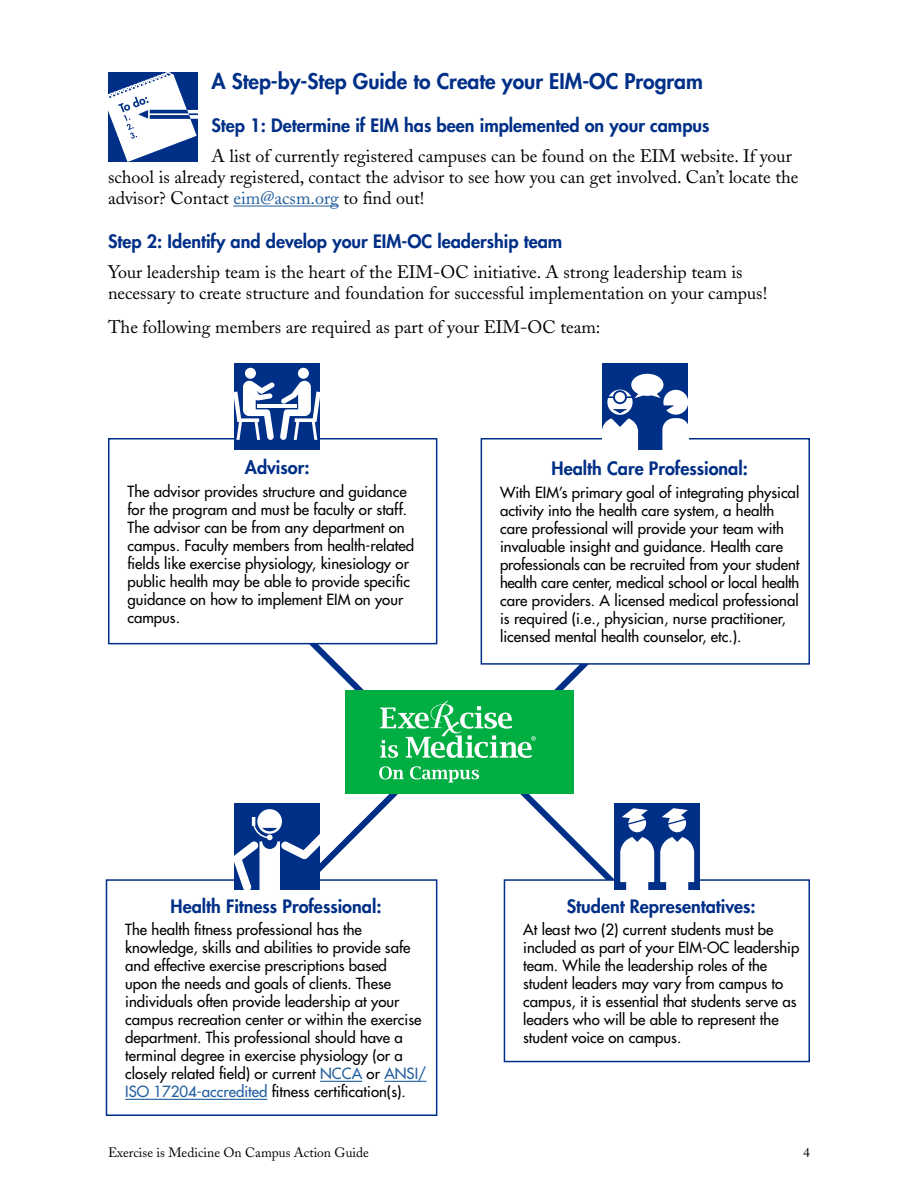
<style>
.page{position:relative;width:918px;height:1188px;background:#fff}
.page>*{position:absolute;margin:0;border:0;box-sizing:border-box;transform-origin:0 0}
.t1{font:800 21px "Futura";color:#002f87}
.t2{font:18px/21px "Adobe Caslon";color:#000}
.t3{font:800 18px "Futura";color:#002f87}
.t4{font:15px/18px "Futura";color:#000}
.t5{font:13.5px "Adobe Caslon";color:#000}
.s1{color:#215e9e}
</style>
<div class="page">
<svg style="left:480px;top:526px;width:108px;height:174px"></svg>
<svg style="left:196px;top:526px;width:242px;height:164px"></svg>
<svg style="left:320px;top:804px;width:118px;height:163px"></svg>
<hr style="left:233px;top:206px;width:106px;height:1px;background:#215e9e">
<svg style="left:108px;top:72px;width:90px;height:90px"></svg>
<div style="left:109px;top:439px;width:328px;height:205px;background:#fff"></div>
<div style="left:108px;top:438px;width:329px;height:206px;border:2px solid #002f87"></div>
<div style="left:481px;top:439px;width:328px;height:225px;background:#fff"></div>
<div style="left:481px;top:438px;width:329px;height:227px;border:2px solid #002f87"></div>
<div style="left:106px;top:880px;width:331px;height:235px;background:#fff"></div>
<hr style="left:320px;top:1081px;width:42px;height:1px;background:#215e9e">
<hr style="left:384px;top:1081px;width:42px;height:1px;background:#215e9e">
<hr style="left:125px;top:1099px;width:142px;height:1px;background:#215e9e">
<div style="left:106px;top:879px;width:331px;height:237px;border:2px solid #002f87"></div>
<div style="left:504px;top:879px;width:306px;height:183px;border:2px solid #002f87"></div>
<div style="left:345px;top:690px;width:228px;height:104px;background:#00ae42"></div>
<div style="left:234px;top:363px;width:86px;height:87px;background:#002f87"></div>
<div style="left:245px;top:368px;width:11px;height:11px;background:#fff;border-radius:50%"></div>
<div style="left:298px;top:368px;width:11px;height:11px;background:#fff;border-radius:50%"></div>
<svg style="left:234px;top:381px;width:86px;height:59px"></svg>
<hr style="left:257px;top:404px;width:40px;height:4px;background:#fff">
<div style="left:234px;top:803px;width:86px;height:87px;background:#002f87"></div>
<svg style="left:234px;top:809px;width:86px;height:81px"></svg>
<div style="left:614px;top:803px;width:86px;height:87px;background:#002f87"></div>
<svg style="left:379px;top:700px;width:315px;height:239px"></svg>
<div style="left:602px;top:363px;width:86px;height:87px;background:#002f87"></div>
<svg style="left:602px;top:374px;width:86px;height:76px"></svg>
<h1 class="t1" style="left:212px;top:67px;width:493px">A Step-by-Step Guide to Create your EIM-OC Program</h1>
<p class="t3" style="left:212px;top:114px;width:500px">Step 1: Determine if EIM has been implemented on your campus</p>
<p class="t2" style="left:108px;top:146px;width:692px;text-indent:104px">A list of currently registered campuses can be found on the EIM website. If your school is already registered, contact the advisor to see how you can get involved. Can’t locate the advisor? Contact <span class="s1">eim@acsm.org</span> to find out!</p>
<p class="t3" style="left:108px;top:229px;width:456px">Step 2: Identify and develop your EIM-OC leadership team</p>
<p class="t2" style="left:108px;top:261px;width:661px">Your leadership team is the heart of the EIM-OC initiative. A strong leadership team is necessary to create structure and foundation for successful implementation on your campus!</p>
<p class="t2" style="left:108px;top:317px;width:494px">The following members are required as part of your EIM-OC team:</p>
<p class="t3" style="left:245px;top:455px;width:66px">Advisor:</p>
<p class="t4" style="left:128px;top:482px;width:288px">The advisor provides structure and guidance for the program and must be faculty or staff.<br>The advisor can be from any department on campus. Faculty members from health-related fields like exercise physiology, kinesiology or public health may be able to provide specific guidance on how to implement EIM on your campus.</p>
<p class="t3" style="left:552px;top:457px;width:198px">Health Care Professional:</p>
<p class="t4" style="left:500px;top:483px;width:301px">With EIM’s primary goal of integrating physical activity into the health care system, a health care professional will provide your team with invaluable insight and guidance. Health care professionals can be recruited from your student health care center, medical school or local health care providers. A licensed medical professional is required (i.e., physician, nurse practitioner, licensed mental health counselor, etc.).</p>
<p class="t3" style="left:171px;top:894px;width:213px">Health Fitness Professional:</p>
<p class="t4" style="left:125px;top:920px;width:303px">The health fitness professional has the knowledge, skills and abilities to provide safe and effective exercise prescriptions based<br>upon the needs and goals of clients. These individuals often provide leadership at your campus recreation center or within the exercise department. This professional should have a terminal degree in exercise physiology (or a closely related field) or current <span class="s1">NCCA</span> or <span class="s1">ANSI/ ISO 17204-accredited</span> fitness certification(s).</p>
<p class="t3" style="left:567px;top:894px;width:191px">Student Representatives:</p>
<p class="t4" style="left:523px;top:921px;width:278px">At least two (2) current students must be included as part of your EIM-OC leadership team. While the leadership roles of the student leaders may vary from campus to campus, it is essential that students serve as leaders who will be able to represent the student voice on campus.</p>
<p class="t5" style="left:108px;top:1145px;width:262px">Exercise is Medicine On Campus Action Guide</p>
<p class="t5" style="left:803px;top:1145px;width:8px">4</p>
</div>
